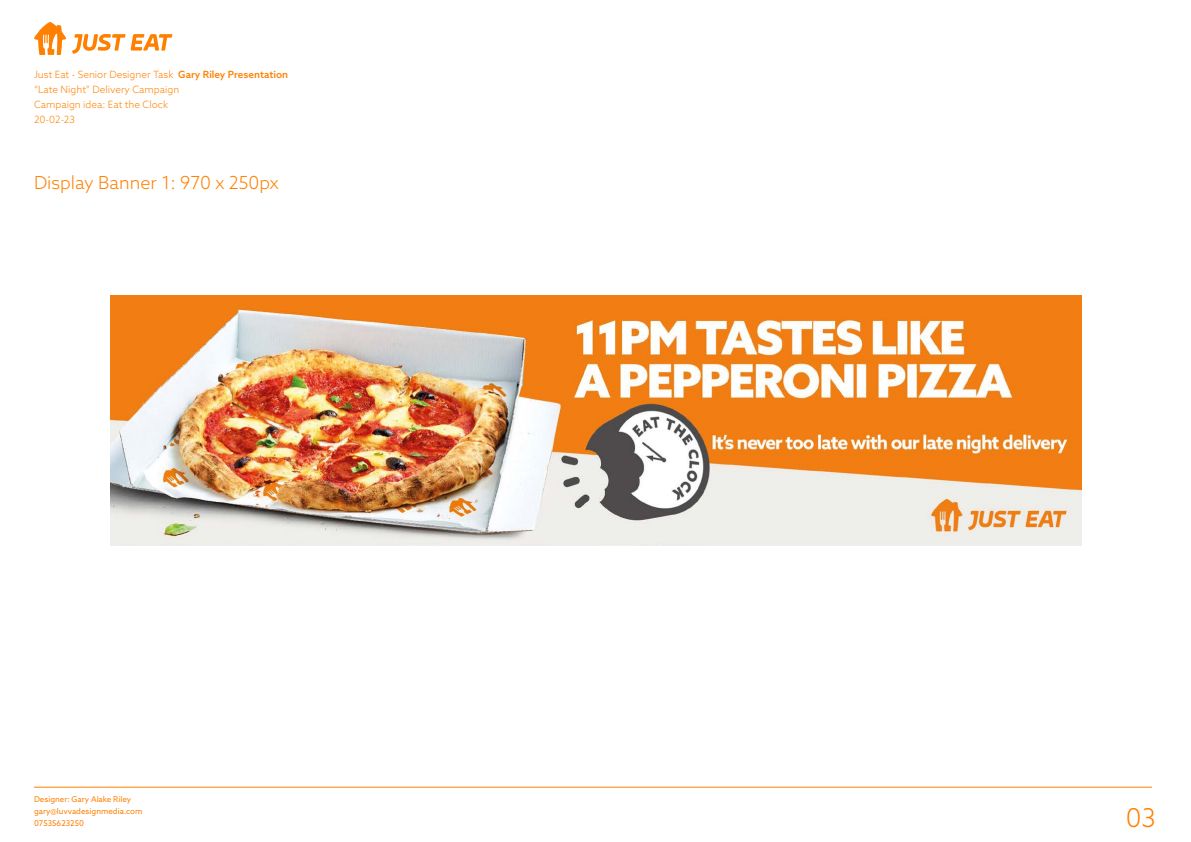
<style>
.page{position:relative;width:1191px;height:842px;background:#fff}
.page>*{position:absolute;margin:0;border:0;box-sizing:border-box;transform-origin:0 0}
.t1{font:300 26px "Azo Sans";color:#ff8000}
.t2{font:300 18px "Azo Sans";color:#ff8000}
.t3{font:300 10px/15px "Azo Sans";color:#ff8000}
.t4{font:8px/12px "Azo Sans";color:#ff8000}
.s1{font-weight:500}
</style>
<div class="page">
<hr style="left:34px;top:787px;width:1118px;height:1px;background:#ff8000">
<svg style="left:72px;top:34px;width:100px;height:20px"></svg>
<svg style="left:34px;top:22px;width:32px;height:33px"></svg>
<img style="left:111px;top:295px;width:970px;height:250px">
<p class="t3" style="left:34px;top:67px;width:256px">Just Eat - Senior Designer Task <span class="s1">Gary Riley Presentation </span>“Late Night” Delivery Campaign<br>Campaign idea: Eat the Clock<br>20-02-23</p>
<h2 class="t2" style="left:34px;top:171px;width:246px">Display Banner 1: 970 x 250px</h2>
<p class="t4" style="left:34px;top:793px;width:110px">Designer: Gary Alake Riley gary@luvvadesignmedia.com<br>07535623250</p>
<h1 class="t1" style="left:1125px;top:801px;width:31px">03</h1>
</div>
